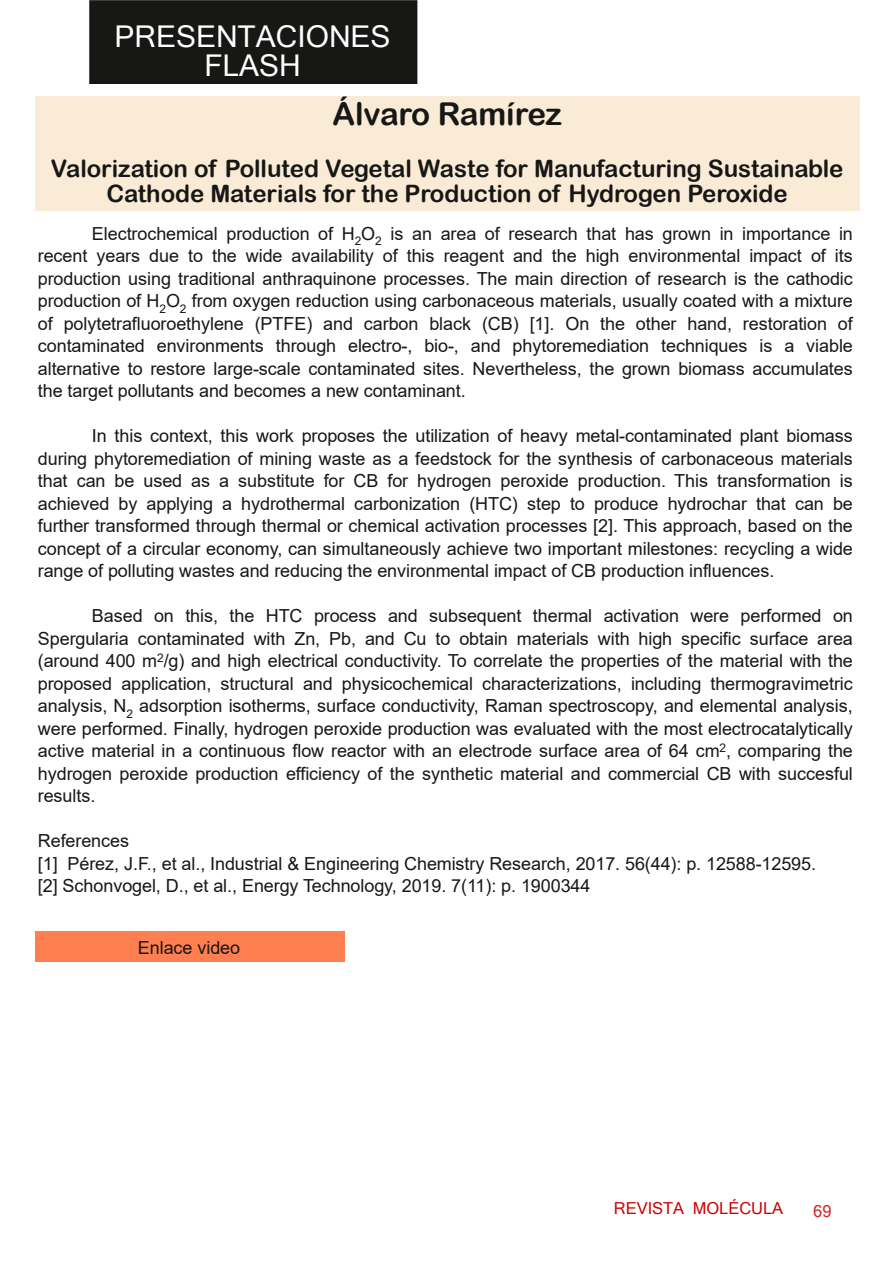
<style>
.page{position:relative;width:893px;height:1263px;background:#fff}
.page>*{position:absolute;margin:0;border:0;box-sizing:border-box;transform-origin:0 0}
.t1{font:31.5px "Arial Rounded MT Bold";letter-spacing:-.005em;color:#171715}
.t2{font:30px/28.8px "Microsoft Sans Serif";color:#fff;text-align:center}
.t3{font:24px/25.8px "Arial Rounded MT Bold";letter-spacing:-.005em;color:#171715;text-align:center}
.t4{font:18px/22.5px "Arial";letter-spacing:-.005em;color:#171715;text-align:justify}
.t5{font:16.5px "Microsoft Sans Serif";color:#cd0000}
.t6{font:16.5px "Microsoft Sans Serif";color:#cd2626}
</style>
<div class="page">
<div style="left:90px;top:1px;width:327px;height:82px;background:#171715"></div>
<div style="left:89px;top:0;width:328px;height:84px;border:2px solid #171715"></div>
<div style="left:35px;top:97px;width:825px;height:114px;background:#faebd7"></div>
<div style="left:35px;top:931px;width:310px;height:31px;background:#ff7f50"></div>
<h2 class="t2" style="left:115px;top:22px;width:277px">PRESENTACIONES<br>FLASH</h2>
<h1 class="t1" style="left:332px;top:95px;width:231px">Álvaro Ramírez</h1>
<h3 class="t3" style="left:51px;top:155px;width:794px">Valorization of Polluted Vegetal Waste for Manufacturing Sustainable<br>Cathode Materials for the Production of Hydrogen Peroxide</h3>
<p class="t4" style="left:38px;top:222px;width:816px;text-indent:54px">Electrochemical production of H<sub>2</sub>O<sub>2</sub> is an area of research that has grown in importance in recent years due to the wide availability of this reagent and the high environmental impact of its production using traditional anthraquinone processes. The main direction of research is the cathodic production of H<sub>2</sub>O<sub>2</sub> from oxygen reduction using carbonaceous materials, usually coated with a mixture of polytetrafluoroethylene (PTFE) and carbon black (CB) [1]. On the other hand, restoration of contaminated environments through electro-, bio-, and phytoremediation techniques is a viable alternative to restore large-scale contaminated sites. Nevertheless, the grown biomass accumulates the target pollutants and becomes a new contaminant.</p>
<p class="t4" style="left:38px;top:425px;width:816px;text-indent:54px">In this context, this work proposes the utilization of heavy metal-contaminated plant biomass during phytoremediation of mining waste as a feedstock for the synthesis of carbonaceous materials that can be used as a substitute for CB for hydrogen peroxide production. This transformation is achieved by applying a hydrothermal carbonization (HTC) step to produce hydrochar that can be further transformed through thermal or chemical activation processes [2]. This approach, based on the concept of a circular economy, can simultaneously achieve two important milestones: recycling a wide range of polluting wastes and reducing the environmental impact of CB production influences.</p>
<p class="t4" style="left:38px;top:605px;width:816px;text-indent:54px">Based on this, the HTC process and subsequent thermal activation were performed on Spergularia contaminated with Zn, Pb, and Cu to obtain materials with high specific surface area (around 400 m<sup>2</sup>/g) and high electrical conductivity. To correlate the properties of the material with the proposed application, structural and physicochemical characterizations, including thermogravimetric analysis, N<sub>2</sub> adsorption isotherms, surface conductivity, Raman spectroscopy, and elemental analysis, were performed. Finally, hydrogen peroxide production was evaluated with the most electrocatalytically active material in a continuous flow reactor with an electrode surface area of 64 cm<sup>2</sup>, comparing the hydrogen peroxide production efficiency of the synthetic material and commercial CB with succesful results.</p>
<p class="t4" style="left:38px;top:830px;width:780px;text-align:left">References<br>[1] Pérez, J.F., et al., Industrial &amp; Engineering Chemistry Research, 2017. 56(44): p. 12588-12595. [2] Schonvogel, D., et al., Energy Technology, 2019. 7(11): p. 1900344</p>
<p class="t4" style="left:138px;top:936px;width:104px">Enlace video</p>
<p class="t5" style="left:614px;top:1199px;width:171px">REVISTA MOLÉCULA</p>
<p class="t6" style="left:813px;top:1201px;width:20px">69</p>
</div>
